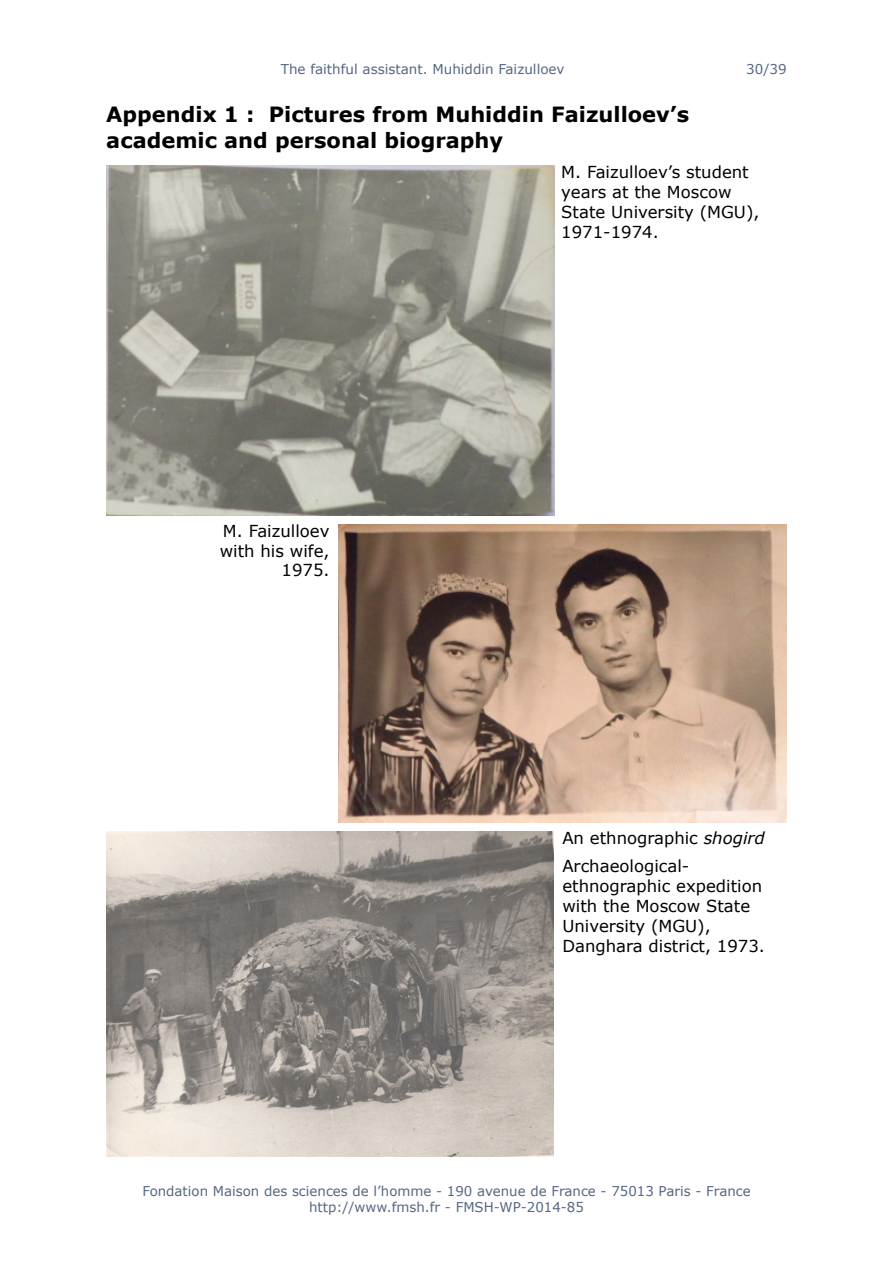
<style>
.page{position:relative;width:893px;height:1263px;background:#fff}
.page>*{position:absolute;margin:0;border:0;box-sizing:border-box;transform-origin:0 0}
.Titre_1{font:700 21px/25.2px "Verdana";color:#000}
.Titre_graphique{font:16.5px/19.8px "Verdana";color:#000}
.t1{font:13.5px/16.2px "Verdana";color:#556683;text-align:center}
.s1{font-style:italic}
</style>
<div class="page">
<img style="left:106px;top:166px;width:449px;height:350px">
<img style="left:338px;top:524px;width:449px;height:298px">
<img style="left:106px;top:831px;width:448px;height:326px">
<p class="t1" style="left:281px;top:61px;width:285px">The faithful assistant. Muhiddin Faizulloev</p>
<p class="t1" style="left:746px;top:61px;width:42px">30/39</p>
<p class="Titre_1" style="left:106px;top:102px;width:584px">Appendix 1 : Pictures from Muhiddin Faizulloev’s academic and personal biography</p>
<p class="Titre_graphique" style="left:561px;top:162px;width:200px">M. Faizulloev’s student years at the Moscow<br>State University (MGU),<br>1971-1974.</p>
<p class="Titre_graphique" style="left:220px;top:521px;width:111px;text-align:right">M. Faizulloev with his wife,<br>1975.</p>
<p class="Titre_graphique" style="left:562px;top:828px;width:204px">An ethnographic <span class="s1">shogird</span></p>
<p class="Titre_graphique" style="left:562px;top:856px;width:204px">Archaeological&shy;ethnographic expedition with the Moscow State<br>University (MGU),<br>Danghara district, 1973.</p>
<p class="t1" style="left:142px;top:1182px;width:610px">Fondation Maison des sciences de l’homme - 190 avenue de France - 75013 Paris - France http://www.fmsh.fr - FMSH-WP-2014-85</p>
</div>
